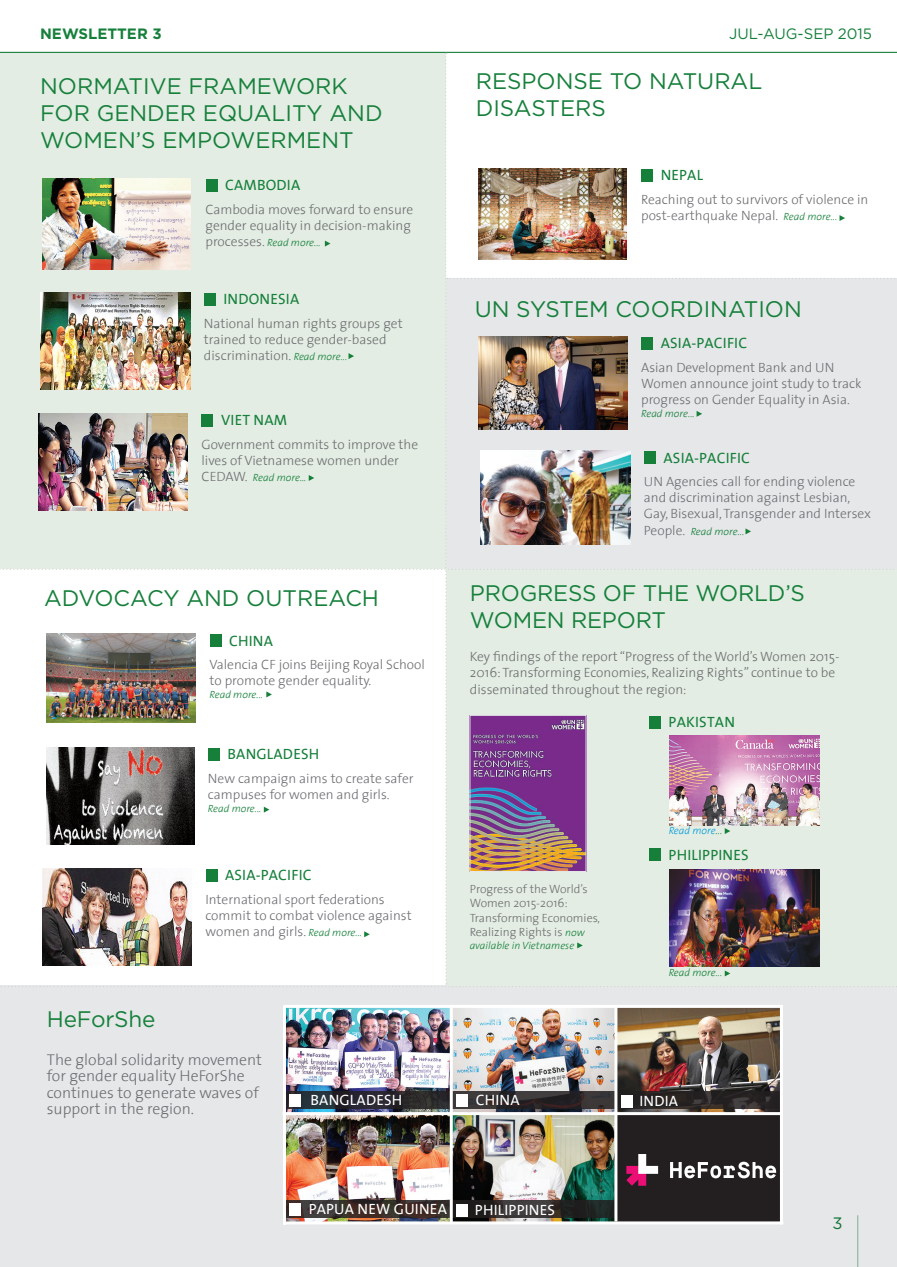
<style>
.page{position:relative;width:897px;height:1267px;background:#fff}
.page>*{position:absolute;margin:0;border:0;box-sizing:border-box;transform-origin:0 0}
.Intro_paragraph{font:22.5px/27px "Gotham";color:#16803b}
.t1{font:16.5px "Gotham";color:#16803b}
.Intro_paragraph-2{font:300 15.75px/16.5px "The Sans";color:#6c6d70}
.Intro_paragraph-3{font:15px "The Sans 5";letter-spacing:.015em;color:#16803b}
.Intro_paragraph-4{font:15px "The Sans 5";letter-spacing:.015em;color:#fff}
.t2{font:15px "Gotham";color:#16803b}
.t3{font:700 15px "Gotham";color:#16803b}
.Intro_paragraph-5{font:300 13.5px/16.2px "The Sans";color:#6c6d70}
.Intro_paragraph-6{font:300 12px/14.4px "The Sans";color:#6c6d70}
.Intro_paragraph-7{font:italic 300 10.5px "The Sans";color:#16803b}
.Intro_paragraph-8{font:italic 300 10.5px "The Sans";color:#069ddc}
.s1{font-style:normal;font-size:13.5px;color:#6c6d70}
.s2{font-style:italic;font-size:10.5px;color:#16803b}
.s3{color:#16803b}
</style>
<div class="page">
<div style="left:0;top:984px;width:896px;height:282px;background:#e6e7e9"></div>
<hr style="left:0;top:52px;width:896px;height:1px;background:#16803b">
<img style="left:286px;top:1007px;width:493px;height:104px">
<img style="left:286px;top:1114px;width:328px;height:107px">
<div style="left:616px;top:1114px;width:164px;height:107px;background:#231f20"></div>
<svg style="left:670px;top:1161px;width:106px;height:17px"></svg>
<svg style="left:626px;top:1154px;width:32px;height:31px"></svg>
<svg style="left:452px;top:1091px;width:162px;height:18px;background:#353032"></svg>
<svg style="left:617px;top:1091px;width:162px;height:18px;background:#2c2827"></svg>
<svg style="left:452px;top:1200px;width:162px;height:17px;background:#2f2d2d"></svg>
<svg style="left:286px;top:1091px;width:163px;height:18px;background:#2a2b31"></svg>
<svg style="left:286px;top:1200px;width:163px;height:18px;background:#3d312c"></svg>
<div style="left:456px;top:1094px;width:11px;height:12px;background:#fff"></div>
<div style="left:289px;top:1094px;width:11px;height:12px;background:#fff"></div>
<div style="left:621px;top:1095px;width:11px;height:12px;background:#fff"></div>
<div style="left:289px;top:1203px;width:11px;height:12px;background:#fff"></div>
<div style="left:456px;top:1204px;width:11px;height:12px;background:#fff"></div>
<img style="left:0;top:53px;width:897px;height:934px">
<hr style="left:449px;top:1007px;width:3px;height:214px;background:#fff">
<hr style="left:282px;top:1111px;width:500px;height:3px;background:#fff">
<hr style="left:614px;top:1006px;width:3px;height:215px;background:#fff">
<hr style="left:284px;top:1004px;width:498px;height:3px;background:#fff">
<hr style="left:283px;top:1221px;width:500px;height:3px;background:#fff">
<hr style="left:283px;top:1005px;width:3px;height:219px;background:#fff">
<hr style="left:779px;top:1005px;width:3px;height:219px;background:#fff">
<p class="t3" style="left:40px;top:24px;width:123px">NEWSLETTER 3</p>
<p class="t2" style="left:729px;top:24px;width:144px">JUL-AUG-SEP 2015</p>
<p class="Intro_paragraph" style="left:40px;top:72px;width:344px">NORMATIVE FRAMEWORK<br>FOR GENDER EQUALITY AND<br>WOMEN’S EMPOWERMENT</p>
<p class="Intro_paragraph" style="left:475px;top:67px;width:288px">RESPONSE TO NATURAL<br>DISASTERS</p>
<p class="Intro_paragraph-3" style="left:225px;top:173px;width:77px">CAMBODIA</p>
<p class="Intro_paragraph-5" style="left:205px;top:201px;width:209px">Cambodia moves forward to ensure gender equality in decision-making</p>
<p class="Intro_paragraph-7" style="left:205px;top:234px;width:117px"><span class="s1">processes.</span> Read more...</p>
<p class="Intro_paragraph-3" style="left:223px;top:286px;width:77px">INDONESIA</p>
<p class="Intro_paragraph-5" style="left:204px;top:314px;width:200px">National human rights groups get trained to reduce gender-based discrimination. <span class="s2">Read more...</span></p>
<p class="Intro_paragraph-3" style="left:221px;top:407px;width:68px">VIET NAM</p>
<p class="Intro_paragraph-5" style="left:201px;top:435px;width:218px">Government commits to improve the lives of Vietnamese women under</p>
<p class="Intro_paragraph-7" style="left:201px;top:469px;width:106px"><span class="s1">CEDAW.</span> Read more...</p>
<p class="Intro_paragraph" style="left:44px;top:584px;width:336px">ADVOCACY AND OUTREACH</p>
<p class="Intro_paragraph-3" style="left:229px;top:628px;width:45px">CHINA</p>
<p class="Intro_paragraph-5" style="left:209px;top:655px;width:217px">Valencia CF joins Beijing Royal School to promote gender equality.</p>
<p class="Intro_paragraph-7" style="left:209px;top:685px;width:55px">Read more...</p>
<p class="Intro_paragraph-3" style="left:227px;top:741px;width:93px">BANGLADESH</p>
<p class="Intro_paragraph-5" style="left:208px;top:769px;width:207px">New campaign aims to create safer campuses for women and girls.</p>
<p class="Intro_paragraph-7" style="left:208px;top:799px;width:55px">Read more...</p>
<p class="Intro_paragraph-3" style="left:225px;top:862px;width:88px">ASIA-PACIFIC</p>
<p class="Intro_paragraph-5" style="left:205px;top:890px;width:208px">International sport federations commit to combat violence against women and girls. <span class="s2">Read more...</span></p>
<p class="Intro_paragraph-3" style="left:660px;top:163px;width:44px">NEPAL</p>
<p class="Intro_paragraph-5" style="left:641px;top:190px;width:229px">Reaching out to survivors of violence in post-earthquake Nepal. <span class="s2">Read more...</span></p>
<p class="Intro_paragraph" style="left:474px;top:295px;width:329px">UN SYSTEM COORDINATION</p>
<p class="Intro_paragraph-3" style="left:660px;top:330px;width:88px">ASIA-PACIFIC</p>
<p class="Intro_paragraph-5" style="left:641px;top:358px;width:222px">Asian Development Bank and UN<br>Women announce joint study to track progress on Gender Equality in Asia.</p>
<p class="Intro_paragraph-7" style="left:641px;top:404px;width:55px">Read more...</p>
<p class="Intro_paragraph-3" style="left:663px;top:445px;width:88px">ASIA-PACIFIC</p>
<p class="Intro_paragraph-5" style="left:644px;top:473px;width:228px">UN Agencies call for ending violence and discrimination against Lesbian,<br>Gay, Bisexual, Transgender and Intersex</p>
<p class="Intro_paragraph-7" style="left:644px;top:522px;width:102px"><span class="s1">People.</span> Read more...</p>
<p class="Intro_paragraph" style="left:470px;top:579px;width:336px">PROGRESS OF THE WORLD’S<br>WOMEN REPORT</p>
<p class="Intro_paragraph-5" style="left:470px;top:648px;width:371px">Key findings of the report “Progress of the World’s Women 2015-<br>2016: Transforming Economies, Realizing Rights” continue to be disseminated throughout the region:</p>
<p class="Intro_paragraph-3" style="left:668px;top:709px;width:68px">PAKISTAN</p>
<p class="Intro_paragraph-8" style="left:668px;top:822px;width:55px">Read more<span class="s3">...</span></p>
<p class="Intro_paragraph-6" style="left:469px;top:881px;width:132px">Progress of the World’s<br>Women 2015-2016:<br>Transforming Economies,<br>Realizing Rights is <span class="s2">now</span></p>
<p class="Intro_paragraph-7" style="left:469px;top:936px;width:106px">available in Vietnamese</p>
<p class="Intro_paragraph-3" style="left:668px;top:841px;width:81px">PHILIPPINES</p>
<p class="Intro_paragraph-7" style="left:668px;top:963px;width:55px">Read more...</p>
<p class="Intro_paragraph" style="left:47px;top:1004px;width:110px">HeForShe</p>
<p class="Intro_paragraph-2" style="left:47px;top:1050px;width:216px">The global solidarity movement for gender equality HeForShe continues to generate waves of support in the region.</p>
<p class="Intro_paragraph-4" style="left:310px;top:1087px;width:93px">BANGLADESH</p>
<p class="Intro_paragraph-4" style="left:475px;top:1087px;width:45px">CHINA</p>
<p class="Intro_paragraph-4" style="left:639px;top:1088px;width:40px">INDIA</p>
<p class="Intro_paragraph-4" style="left:308px;top:1196px;width:140px">PAPUA NEW GUINEA</p>
<p class="Intro_paragraph-4" style="left:475px;top:1197px;width:81px">PHILIPPINES</p>
<p class="t1" style="left:832px;top:1212px;width:12px">3</p>
</div>
